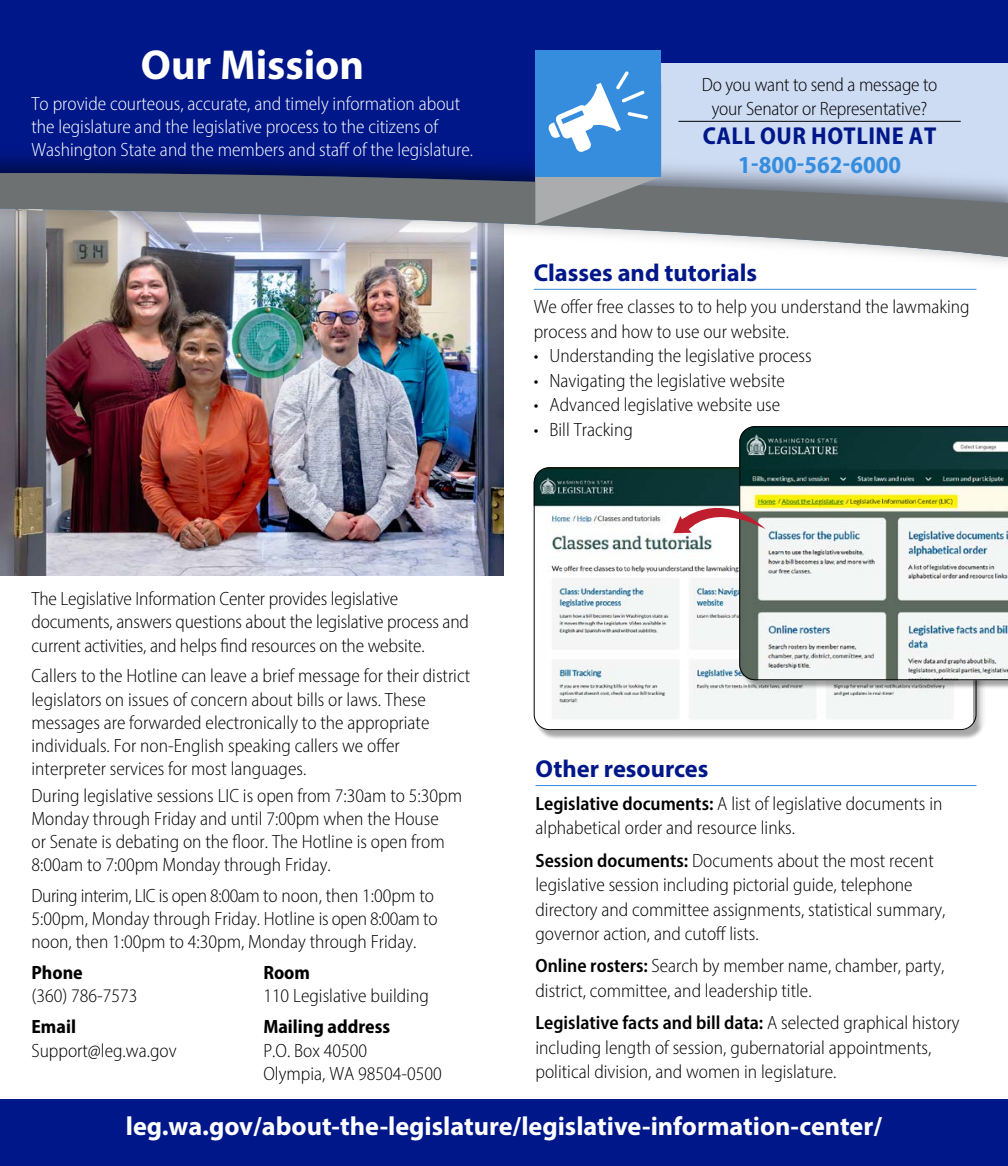
<style>
.page{position:relative;width:1008px;height:1166px;background:#fff}
.page>*{position:absolute;margin:0;border:0;box-sizing:border-box;transform-origin:0 0}
.t1{font:700 42px "Myriad Pro";color:#fff}
.t2{font:700 26.25px "Myriad Pro";color:#fff}
.t3{font:700 24.5px "Myriad Pro";color:#001789}
.t4{font:700 semi-condensed 24.5px "Myriad Pro";letter-spacing:.02em;color:#001789}
.t5{font:700 semi-condensed 24.5px "Myriad Pro";color:#368ddd}
.t6{font:300 semi-condensed 19.25px/23.1px "Myriad Pro";color:#000}
.t7{font:300 semi-condensed 19.25px/23.1px "Myriad Pro";color:#fff}
.t8{font:700 semi-condensed 19.25px "Myriad Pro";color:#000}
.s1{font-weight:600}
</style>
<div class="page">
<img style="left:0;top:309px;width:503px;height:266px">
<div style="left:0;top:0;width:1008px;height:140px;background:#001789"></div>
<div style="left:536px;top:63px;width:472px;height:161px;background:#cddbf3"></div>
<img style="left:0;top:140px;width:662px;height:169px">
<img style="left:0;top:164px;width:1008px;height:133px">
<div style="left:535px;top:51px;width:126px;height:126px;background:#368ddd"></div>
<svg style="left:535px;top:71px;width:126px;height:153px"></svg>
<hr style="left:679px;top:121px;width:282px;height:1px;background:#000">
<hr style="left:534px;top:289px;width:442px;height:1px;background:#368ddd">
<hr style="left:536px;top:785px;width:440px;height:1px;background:#368ddd">
<div style="left:535px;top:469px;width:451px;height:270px;background:#000;opacity:.35"></div>
<img style="left:534px;top:467px;width:439px;height:263px">
<div style="left:0;top:1099px;width:1008px;height:67px;background:#001789"></div>
<div style="left:741px;top:428px;width:267px;height:261px;background:#000;opacity:.35"></div>
<svg style="left:739px;top:426px;width:269px;height:254px"></svg>
<svg style="left:673px;top:508px;width:93px;height:25px"></svg>
<h1 class="t1" style="left:141px;top:38px;width:225px">Our Mission</h1>
<p class="t7" style="left:32px;top:92px;width:443px">To provide courteous, accurate, and timely information about the legislature and the legislative process to the citizens of<br>Washington State and the members and staff of the legislature.</p>
<p class="t6" style="left:702px;top:73px;width:237px;text-align:center">Do you want to send a message to your Senator or Representative?</p>
<p class="t4" style="left:703px;top:120px;width:235px">CALL OUR HOTLINE AT</p>
<p class="t5" style="left:738px;top:149px;width:164px">1-800-562-6000</p>
<p class="t3" style="left:534px;top:257px;width:225px">Classes and tutorials</p>
<p class="t6" style="left:534px;top:294px;width:437px;line-height:24.5px">We offer free classes to to help you understand the lawmaking process and how to use our website.</p>
<p class="t6" style="left:534px;top:344px;width:279px">• Understanding the legislative process</p>
<p class="t6" style="left:534px;top:369px;width:253px">• Navigating the legislative website</p>
<p class="t6" style="left:534px;top:393px;width:248px">• Advanced legislative website use</p>
<p class="t6" style="left:534px;top:418px;width:101px">• Bill Tracking</p>
<p class="t6" style="left:32px;top:587px;width:439px">The Legislative Information Center provides legislative documents, answers questions about the legislative process and current activities, and helps find resources on the website.</p>
<p class="t6" style="left:32px;top:664px;width:440px">Callers to the Hotline can leave a brief message for their district legislators on issues of concern about bills or laws. These messages are forwarded electronically to the appropriate individuals. For non-English speaking callers we offer interpreter services for most languages.</p>
<p class="t6" style="left:32px;top:783px;width:432px">During legislative sessions LIC is open from 7:30am to 5:30pm Monday through Friday and until 7:00pm when the House<br>or Senate is debating on the floor. The Hotline is open from 8:00am to 7:00pm Monday through Friday.</p>
<p class="t6" style="left:32px;top:884px;width:408px">During interim, LIC is open 8:00am to noon, then 1:00pm to<br>5:00pm, Monday through Friday. Hotline is open 8:00am to noon, then 1:00pm to 4:30pm, Monday through Friday.</p>
<p class="t8" style="left:32px;top:960px;width:53px">Phone</p>
<p class="t6" style="left:32px;top:984px;width:107px">(360) 786-7573</p>
<p class="t8" style="left:32px;top:1014px;width:46px">Email</p>
<p class="t6" style="left:32px;top:1038px;width:147px">Support@leg.wa.gov</p>
<p class="t3" style="left:536px;top:753px;width:174px">Other resources</p>
<p class="t6" style="left:536px;top:790px;width:409px;line-height:24.5px"><span class="s1">Legislative documents:</span> A list of legislative documents in alphabetical order and resource links.</p>
<p class="t6" style="left:536px;top:847px;width:412px;line-height:24.5px"><span class="s1">Session documents:</span> Documents about the most recent legislative session including pictorial guide, telephone directory and committee assignments, statistical summary, governor action, and cutoff lists.</p>
<p class="t6" style="left:536px;top:953px;width:410px;line-height:24.5px"><span class="s1">Online rosters:</span> Search by member name, chamber, party, district, committee, and leadership title.</p>
<p class="t6" style="left:536px;top:1010px;width:425px;line-height:24.5px"><span class="s1">Legislative facts and bill data:</span> A selected graphical history including length of session, gubernatorial appointments, political division, and women in legislature.</p>
<h2 class="t2" style="left:126px;top:1109px;width:758px">leg.wa.gov/about-the-legislature/legislative-information-center/</h2>
<p class="t8" style="left:263px;top:960px;width:48px">Room</p>
<p class="t6" style="left:263px;top:984px;width:167px">110 Legislative building</p>
<p class="t8" style="left:263px;top:1014px;width:128px">Mailing address</p>
<p class="t6" style="left:263px;top:1038px;width:180px">P.O. Box 40500<br>Olympia, WA 98504-0500</p>
</div>
